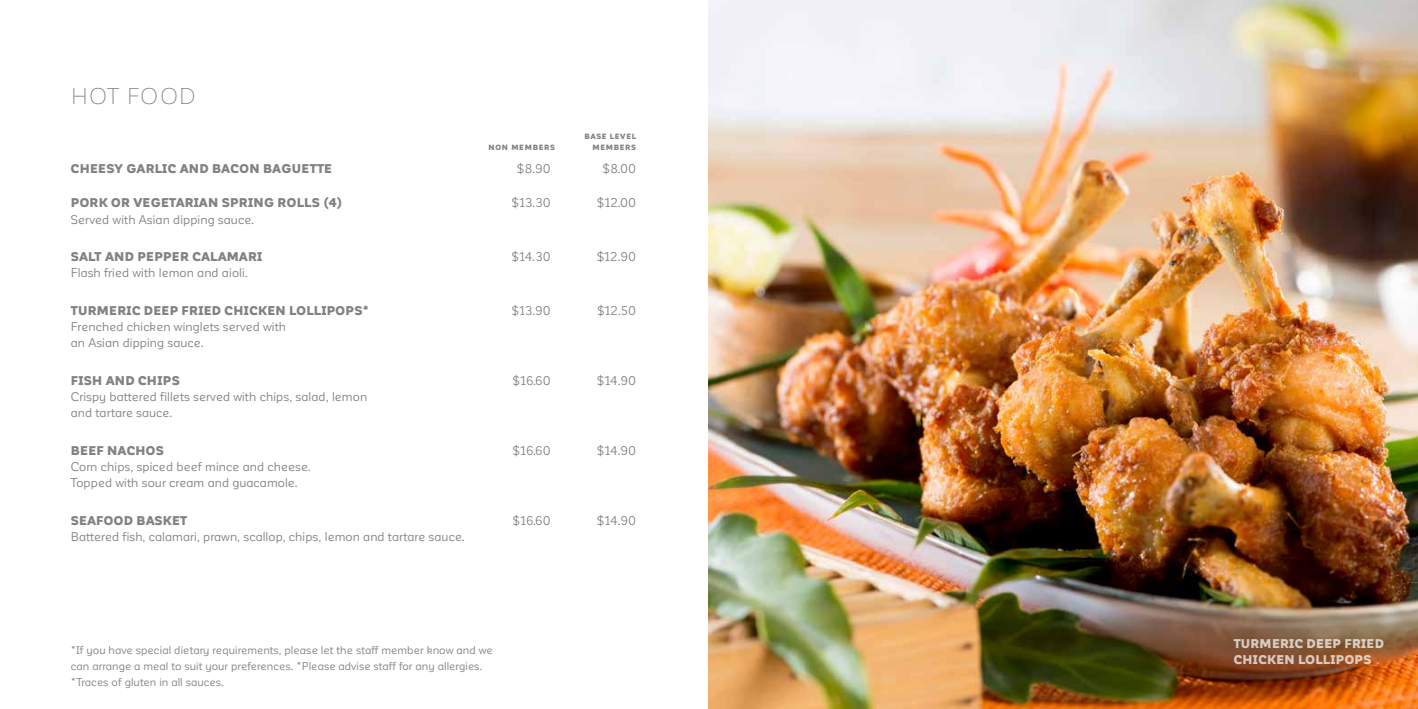
<style>
.page{position:relative;width:1418px;height:709px;background:#fff}
.page>*{position:absolute;margin:0;border:0;box-sizing:border-box;transform-origin:0 0}
.t1{font:300 22.5px "Corporative Sans Alt";letter-spacing:.065em;color:#808285}
.t2{font:12.5px/16.2px "Corporative Sans Alt";letter-spacing:.01em;color:#808285}
.t3{font:900 12.5px "Corporative Sans Alt";letter-spacing:.03em;color:#808285}
.t4{font:900 12.5px/16.2px "Corporative Sans Alt";letter-spacing:.03em;color:#fff}
.t5{font:11.25px/16.2px "Corporative Sans Alt";letter-spacing:.01em;color:#808285}
.t6{font:900 7.5px "Corporative Sans Alt";letter-spacing:.1em;color:#808285}
.t7{font:900 7.5px "Corporative Sans Alt";letter-spacing:.08em;color:#808285}
</style>
<div class="page">
<img style="left:709px;top:0;width:708px;height:709px">
<h1 class="t1" style="left:71px;top:84px;width:126px">HOT FOOD</h1>
<p class="t7" style="left:584px;top:132px;width:53px">BASE LEVEL</p>
<p class="t6" style="left:488px;top:143px;width:68px">NON MEMBERS</p>
<p class="t6" style="left:592px;top:143px;width:45px">MEMBERS</p>
<p class="t3" style="left:71px;top:162px;width:262px">CHEESY GARLIC AND BACON BAGUETTE</p>
<p class="t2" style="left:517px;top:161px;width:35px">$8.90</p>
<p class="t2" style="left:602px;top:161px;width:35px">$8.00</p>
<p class="t3" style="left:71px;top:196px;width:273px">PORK OR VEGETARIAN SPRING ROLLS (4)</p>
<p class="t2" style="left:511px;top:195px;width:41px">$13.30</p>
<p class="t2" style="left:597px;top:195px;width:41px">$12.00</p>
<p class="t2" style="left:71px;top:211px;width:185px">Served with Asian dipping sauce.</p>
<p class="t3" style="left:71px;top:250px;width:193px">SALT AND PEPPER CALAMARI</p>
<p class="t2" style="left:511px;top:249px;width:41px">$14.30</p>
<p class="t2" style="left:596px;top:249px;width:41px">$12.90</p>
<p class="t2" style="left:71px;top:265px;width:179px">Flash fried with lemon and aioli.</p>
<p class="t3" style="left:71px;top:303px;width:299px">TURMERIC DEEP FRIED CHICKEN LOLLIPOPS*</p>
<p class="t2" style="left:511px;top:302px;width:41px">$13.90</p>
<p class="t2" style="left:597px;top:302px;width:41px">$12.50</p>
<p class="t2" style="left:71px;top:319px;width:217px">Frenched chicken winglets served with an Asian dipping sauce.</p>
<p class="t3" style="left:71px;top:373px;width:110px">FISH AND CHIPS</p>
<p class="t2" style="left:512px;top:372px;width:40px">$16.60</p>
<p class="t2" style="left:597px;top:372px;width:41px">$14.90</p>
<p class="t2" style="left:71px;top:389px;width:298px">Crispy battered fillets served with chips, salad, lemon and tartare sauce.</p>
<p class="t3" style="left:71px;top:443px;width:95px">BEEF NACHOS</p>
<p class="t2" style="left:512px;top:442px;width:40px">$16.60</p>
<p class="t2" style="left:597px;top:442px;width:41px">$14.90</p>
<p class="t2" style="left:71px;top:459px;width:241px">Corn chips, spiced beef mince and cheese.<br>Topped with sour cream and guacamole.</p>
<p class="t3" style="left:71px;top:513px;width:118px">SEAFOOD BASKET</p>
<p class="t2" style="left:512px;top:512px;width:40px">$16.60</p>
<p class="t2" style="left:597px;top:512px;width:41px">$14.90</p>
<p class="t2" style="left:71px;top:529px;width:395px">Battered fish, calamari, prawn, scallop, chips, lemon and tartare sauce.</p>
<p class="t5" style="left:71px;top:642px;width:423px">*If you have special dietary requirements, please let the staff member know and we can arrange a meal to suit your preferences. *Please advise staff for any allergies. *Traces of gluten in all sauces.</p>
<p class="t4" style="left:1233px;top:636px;width:152px">TURMERIC DEEP FRIED<br>CHICKEN LOLLIPOPS</p>
</div>
